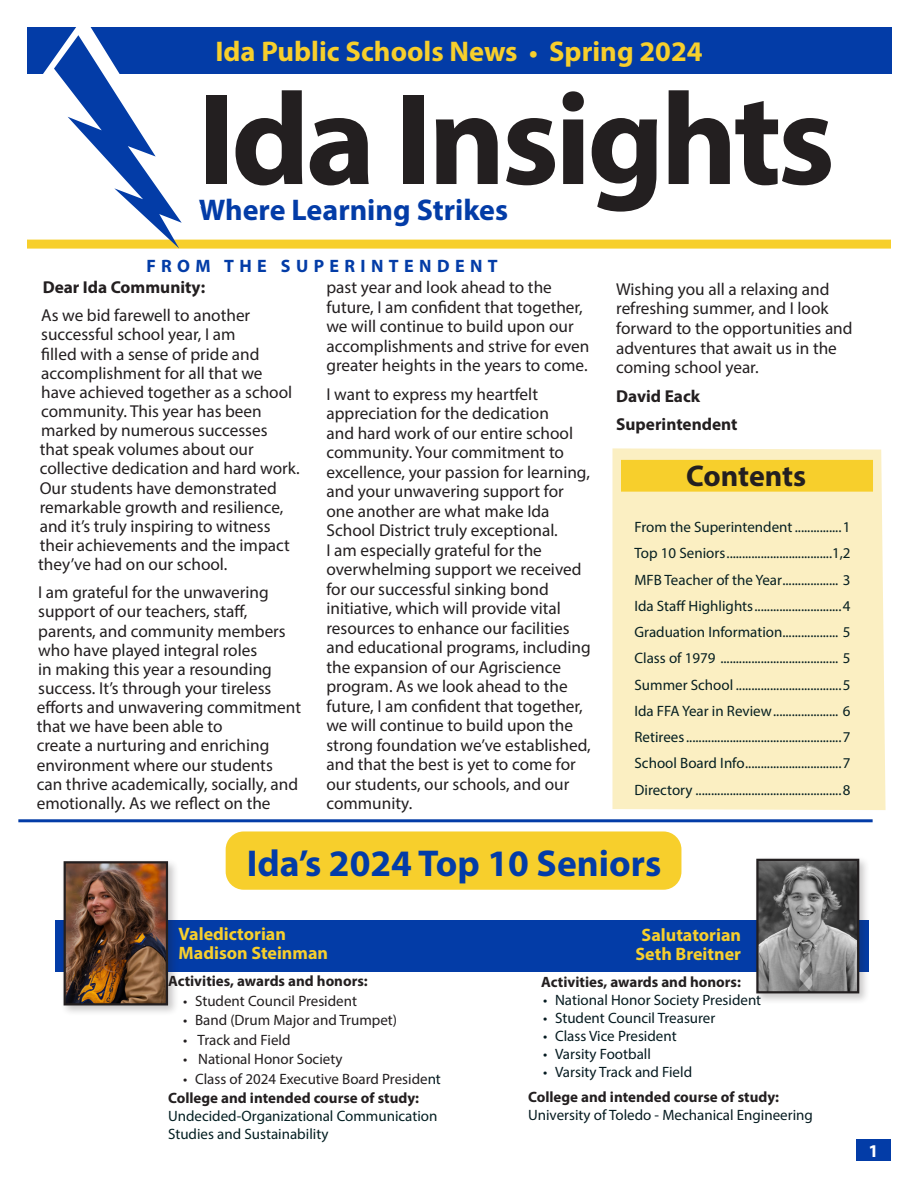
<style>
.page{position:relative;width:918px;height:1188px;background:#fff}
.page>*{position:absolute;margin:0;border:0;box-sizing:border-box;transform-origin:0 0}
.t1{font:700 132px "Myriad Pro";letter-spacing:-.03em;color:#231f20}
.Head_1{font:700 37.5px "Myriad Pro";color:#033ca7}
.Tagline{font:700 30px "Myriad Pro";color:#033ca7}
.Body{font:700 30px "Myriad Pro";letter-spacing:-.005em;color:#231f20}
.News_title_flash{font:700 28.5px "Myriad Pro";color:#f7cf2c}
.Body-2{font:700 18px/19.5px "Myriad Pro";color:#f7cf2c;text-align:center}
.Head_1-2{font:700 18px "Myriad Pro";letter-spacing:.3em;color:#033ca7}
.t2{font:700 18px "Myriad Pro";color:#fff}
.Body-3{font:17.25px/19.5px "Myriad Pro";color:#231f20}
.Body-4{font:700 17.25px "Myriad Pro";color:#231f20}
.TOC_bullets{font:15px "Myriad Pro";color:#072022}
.TOC_bullets-2{font:15px "Myriad Pro";color:#041f22}
.Body-5{font:15px "Myriad Pro";color:#061b21}
.t3{font:15px "Myriad Pro";color:#231f20}
.Body-6{font:700 15px "Myriad Pro";color:#231f20}
.Body-7{font:15px/18px "Myriad Pro";color:#041f22}
.s1{font-size:25.5px}
.s2{color:#061b21}
</style>
<div class="page">
<div style="left:856px;top:1139px;width:35px;height:22px;background:#033ca7"></div>
<div style="left:226px;top:831px;width:455px;height:59px;background:#f7cf2c;border-radius:18px"></div>
<div style="left:55px;top:920px;width:813px;height:52px;background:#033ca7"></div>
<div style="left:27px;top:240px;width:864px;height:9px;background:#f7cf2c"></div>
<div style="left:27px;top:27px;width:864px;height:47px;background:#033ca7"></div>
<div style="left:613px;top:448px;width:273px;height:362px;background:#fbefc2"></div>
<div style="left:621px;top:460px;width:252px;height:18px;background:#f7cf2c"></div>
<div style="left:621px;top:474px;width:252px;height:18px;background:#f7cf2c"></div>
<svg style="left:43px;top:27px;width:53px;height:47px"></svg>
<svg style="left:54px;top:35px;width:128px;height:214px"></svg>
<div style="left:61px;top:858px;width:118px;height:159px;background:#231f20;opacity:.25"></div>
<img style="left:67px;top:864px;width:98px;height:138px">
<div style="left:64px;top:861px;width:104px;height:144px;border:2px solid #231f20"></div>
<hr style="left:18px;top:819px;width:855px;height:3px;background:#033ca7">
<div style="left:753px;top:856px;width:118px;height:148px;background:#231f20;opacity:.25"></div>
<img style="left:759px;top:862px;width:97px;height:128px">
<div style="left:756px;top:859px;width:103px;height:134px;border:2px solid #231f20"></div>
<p class="News_title_flash" style="left:216px;top:33px;width:489px">Ida Public Schools News <span class="s1">•</span> Spring 2024</p>
<p class="t1" style="left:198px;top:53px;width:639px">Ida Insights</p>
<p class="Tagline" style="left:199px;top:190px;width:311px">Where Learning Strikes</p>
<p class="Head_1-2" style="left:146px;top:254px;width:353px">FROM THE SUPERINTENDENT</p>
<p class="Body-4" style="left:43px;top:276px;width:164px">Dear Ida Community:</p>
<p class="Body-3" style="left:38px;top:306px;width:263px">As we bid farewell to another successful school year, I am<br>filled with a sense of pride and accomplishment for all that we<br>have achieved together as a school community. This year has been marked by numerous successes<br>that speak volumes about our collective dedication and hard work.<br>Our students have demonstrated remarkable growth and resilience, and it’s truly inspiring to witness their achievements and the impact they’ve had on our school.</p>
<p class="Body-3" style="left:37px;top:583px;width:266px">I am grateful for the unwavering support of our teachers, staff, parents, and community members who have played integral roles<br>in making this year a resounding success. It’s through your tireless efforts and unwavering commitment that we have been able to<br>create a nurturing and enriching environment where our students can thrive academically, socially, and emotionally. As we reflect on the</p>
<p class="Body-3" style="left:326px;top:277px;width:265px">past year and look ahead to the future, I am confident that together, we will continue to build upon our accomplishments and strive for even greater heights in the years to come.</p>
<p class="Body-3" style="left:326px;top:384px;width:266px">I want to express my heartfelt appreciation for the dedication<br>and hard work of our entire school community. Your commitment to excellence, your passion for learning, and your unwavering support for one another are what make Ida<br>School District truly exceptional.<br>I am especially grateful for the overwhelming support we received for our successful sinking bond initiative, which will provide vital resources to enhance our facilities and educational programs, including the expansion of our Agriscience program. As we look ahead to the future, I am confident that together, we will continue to build upon the strong foundation we’ve established, and that the best is yet to come for our students, our schools, and our community.</p>
<p class="Body-3" style="left:616px;top:279px;width:238px">Wishing you all a relaxing and refreshing summer, and I look forward to the opportunities and adventures that await us in the coming school year.</p>
<p class="Body-4" style="left:616px;top:385px;width:85px">David Eack</p>
<p class="Body-4" style="left:616px;top:413px;width:123px">Superintendent</p>
<p class="Body" style="left:686px;top:457px;width:122px">Contents</p>
<p class="TOC_bullets" style="left:635px;top:518px;width:218px">From the Superintendent ...............1</p>
<p class="TOC_bullets" style="left:635px;top:544px;width:218px">Top 10 Seniors..................................1,2</p>
<p class="TOC_bullets" style="left:635px;top:570px;width:217px">MFB Teacher of the Year.................. 3</p>
<p class="TOC_bullets" style="left:635px;top:597px;width:217px">Ida Staff Highlights............................4</p>
<p class="TOC_bullets" style="left:635px;top:623px;width:217px">Graduation Information.................. 5</p>
<p class="TOC_bullets" style="left:635px;top:649px;width:218px">Class of 1979 ...................................... 5</p>
<p class="TOC_bullets" style="left:635px;top:675px;width:217px">Summer School ..................................5</p>
<p class="TOC_bullets" style="left:635px;top:702px;width:218px">Ida FFA Year in Review..................... 6</p>
<p class="TOC_bullets-2" style="left:635px;top:728px;width:217px">Retirees..................................................7</p>
<p class="TOC_bullets-2" style="left:635px;top:754px;width:217px">School Board Info...............................7</p>
<p class="TOC_bullets-2" style="left:635px;top:780px;width:217px">Directory ...............................................8</p>
<p class="Head_1" style="left:247px;top:839px;width:416px">Ida’s 2024 Top 10 Seniors</p>
<p class="Body-2" style="left:179px;top:923px;width:109px">Valedictorian</p>
<p class="Body-2" style="left:179px;top:943px;width:151px">Madison Steinman</p>
<p class="Body-6" style="left:168px;top:971px;width:201px">Activities, awards and honors:</p>
<p class="t3" style="left:183px;top:991px;width:175px">• Student Council President</p>
<p class="t3" style="left:183px;top:1011px;width:216px">• Band (Drum Major and Trumpet)</p>
<p class="t3" style="left:183px;top:1030px;width:109px">• Track and Field</p>
<p class="t3" style="left:183px;top:1050px;width:161px">• National Honor Society</p>
<p class="t3" style="left:183px;top:1069px;width:259px">• Class of 2024 Executive Board Preside<span class="s2">nt</span></p>
<p class="Body-6" style="left:168px;top:1088px;width:253px">College and intended course of study:</p>
<p class="Body-7" style="left:168px;top:1107px;width:271px">Undecided-Organizational Communication<br>Studies and Sustainability</p>
<p class="Body-2" style="left:635px;top:924px;width:107px">Salutatorian<br>Seth Breitner</p>
<p class="Body-6" style="left:541px;top:973px;width:201px">Activities, awards and honors:</p>
<p class="Body-5" style="left:543px;top:991px;width:220px">• National Honor Society President</p>
<p class="Body-5" style="left:543px;top:1009px;width:174px">• Student Council Treasurer</p>
<p class="Body-5" style="left:543px;top:1027px;width:135px">• Class Vice President</p>
<p class="Body-5" style="left:543px;top:1045px;width:109px">• Varsity Football</p>
<p class="Body-5" style="left:543px;top:1063px;width:151px">• Varsity Track and Field</p>
<p class="Body-6" style="left:528px;top:1087px;width:253px">College and intended course of study:</p>
<p class="Body-5" style="left:528px;top:1106px;width:286px">University of Toledo - Mechanical Engineering</p>
<p class="t2" style="left:869px;top:1139px;width:11px">1</p>
</div>
